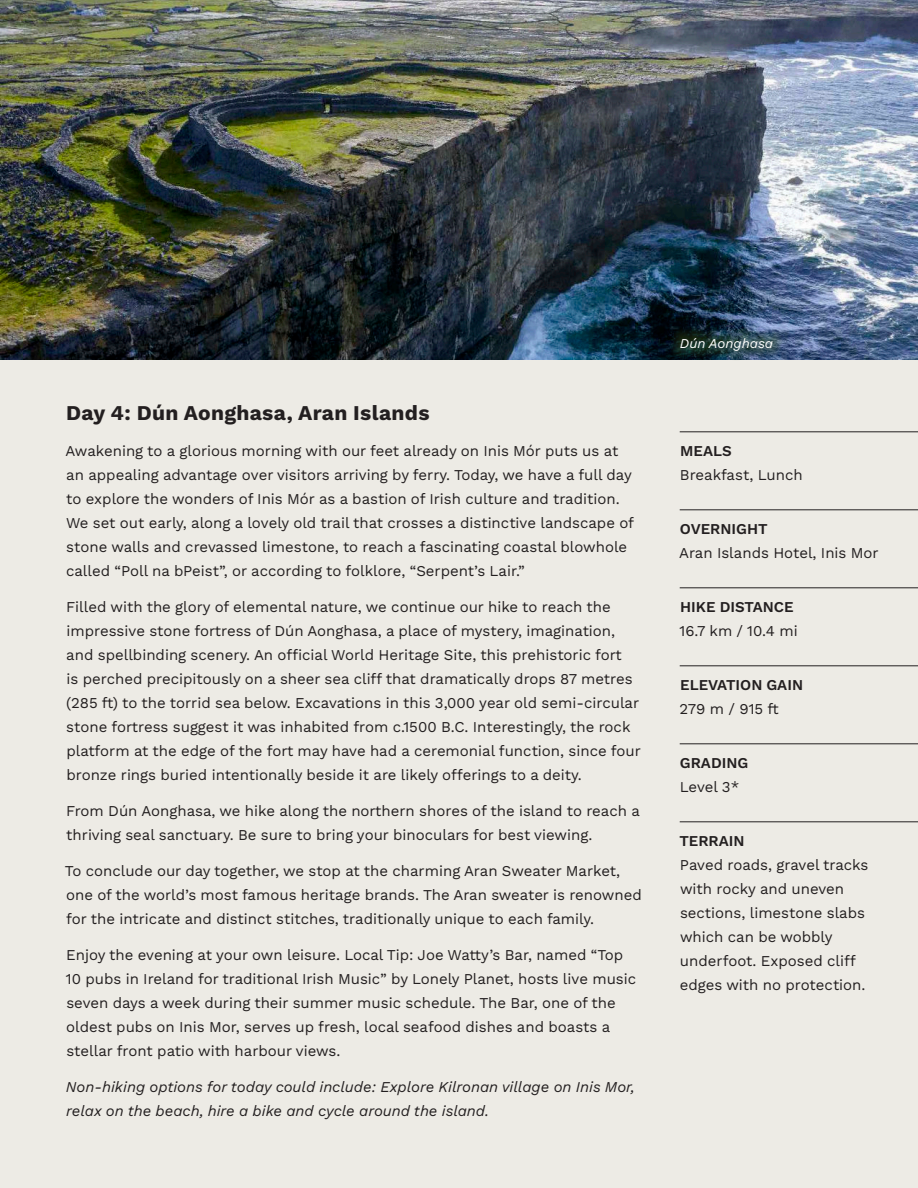
<style>
.page{position:relative;width:918px;height:1188px;background:#fff}
.page>*{position:absolute;margin:0;border:0;box-sizing:border-box;transform-origin:0 0}
.t1{font:700 21px "Work Sans";letter-spacing:.015em;color:#231f20}
.t2{font:15px/24px "Work Sans";color:#231f20}
.t3{font:italic 15px/24px "Work Sans";color:#231f20}
.t4{font:600 15px "Work Sans";color:#231f20}
.t5{font:italic 13.5px "Work Sans";color:#fff}
</style>
<div class="page">
<div style="left:0;top:333px;width:918px;height:855px;background:#edebe5"></div>
<hr style="left:680px;top:432px;width:238px;height:1px;background:#231f20">
<hr style="left:680px;top:510px;width:238px;height:1px;background:#231f20">
<hr style="left:680px;top:588px;width:238px;height:1px;background:#231f20">
<hr style="left:680px;top:666px;width:238px;height:1px;background:#231f20">
<hr style="left:680px;top:744px;width:238px;height:1px;background:#231f20">
<hr style="left:680px;top:822px;width:238px;height:1px;background:#231f20">
<img style="left:0;top:0;width:918px;height:360px">
<div style="left:670px;top:327px;width:113px;height:35px;background:#406425;opacity:.75"></div>
<h1 class="t1" style="left:66px;top:405px;width:365px">Day 4: Dún Aonghasa, Aran Islands</h1>
<p class="t2" style="left:65px;top:438px;width:570px">Awakening to a glorious morning with our feet already on Inis Mór puts us at an appealing advantage over visitors arriving by ferry. Today, we have a full day to explore the wonders of Inis Mór as a bastion of Irish culture and tradition.<br>We set out early, along a lovely old trail that crosses a distinctive landscape of stone walls and crevassed limestone, to reach a fascinating coastal blowhole called “Poll na bPeist”, or according to folklore, “Serpent’s Lair.”</p>
<p class="t2" style="left:66px;top:594px;width:576px">Filled with the glory of elemental nature, we continue our hike to reach the impressive stone fortress of Dún Aonghasa, a place of mystery, imagination, and spellbinding scenery. An official World Heritage Site, this prehistoric fort<br>is perched precipitously on a sheer sea cliff that dramatically drops 87 metres (285 ft) to the torrid sea below. Excavations in this 3,000 year old semi-circular stone fortress suggest it was inhabited from c.1500 B.C. Interestingly, the rock platform at the edge of the fort may have had a ceremonial function, since four bronze rings buried intentionally beside it are likely offerings to a deity.</p>
<p class="t2" style="left:66px;top:798px;width:575px">From Dún Aonghasa, we hike along the northern shores of the island to reach a thriving seal sanctuary. Be sure to bring your binoculars for best viewing.</p>
<p class="t2" style="left:65px;top:858px;width:578px">To conclude our day together, we stop at the charming Aran Sweater Market, one of the world’s most famous heritage brands. The Aran sweater is renowned for the intricate and distinct stitches, traditionally unique to each family.</p>
<p class="t2" style="left:66px;top:942px;width:572px">Enjoy the evening at your own leisure. Local Tip: Joe Watty’s Bar, named “Top 10 pubs in Ireland for traditional Irish Music” by Lonely Planet, hosts live music seven days a week during their summer music schedule. The Bar, one of the oldest pubs on Inis Mor, serves up fresh, local seafood dishes and boasts a stellar front patio with harbour views.</p>
<p class="t3" style="left:66px;top:1074px;width:570px">Non-hiking options for today could include: Explore Kilronan village on Inis Mor, relax on the beach, hire a bike and cycle around the island.</p>
<p class="t5" style="left:680px;top:333px;width:95px">Dún Aonghasa</p>
<p class="t4" style="left:680px;top:445px;width:53px">MEALS</p>
<p class="t2" style="left:680px;top:462px;width:124px">Breakfast, Lunch</p>
<p class="t4" style="left:680px;top:523px;width:89px">OVERNIGHT</p>
<p class="t2" style="left:679px;top:540px;width:201px">Aran Islands Hotel, Inis Mor</p>
<p class="t4" style="left:680px;top:601px;width:115px">HIKE DISTANCE</p>
<p class="t2" style="left:680px;top:618px;width:120px">16.7 km / 10.4 mi</p>
<p class="t4" style="left:680px;top:679px;width:124px">ELEVATION GAIN</p>
<p class="t2" style="left:679px;top:696px;width:101px">279 m / 915 ft</p>
<p class="t4" style="left:680px;top:757px;width:70px">GRADING</p>
<p class="t2" style="left:680px;top:774px;width:61px">Level 3*</p>
<p class="t4" style="left:679px;top:835px;width:67px">TERRAIN</p>
<p class="t2" style="left:680px;top:852px;width:190px">Paved roads, gravel tracks with rocky and uneven sections, limestone slabs which can be wobbly underfoot. Exposed cliff edges with no protection.</p>
</div>
